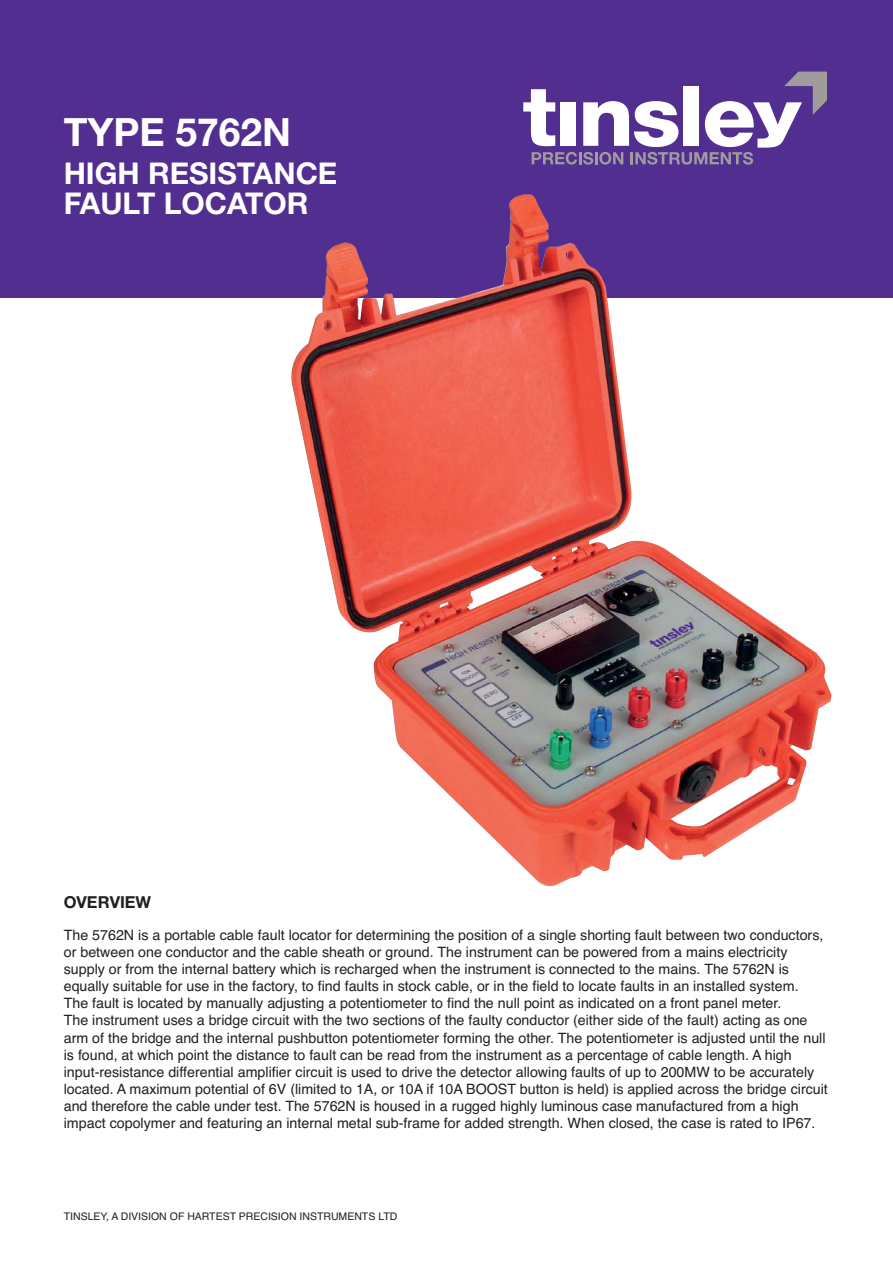
<style>
.page{position:relative;width:893px;height:1263px;background:#fff}
.page>*{position:absolute;margin:0;border:0;box-sizing:border-box;transform-origin:0 0}
.t1{font:700 39px "Helvetica Neue";color:#fff}
.t2{font:700 30px/30px "Helvetica Neue";color:#fff}
.t3{font:700 16.5px "Helvetica Neue";color:#231f20}
.t4{font:14.25px/17.1px "Helvetica";color:#231f20}
.t5{font:10.5px "Helvetica";color:#231f20}
</style>
<div class="page">
<div style="left:0;top:0;width:893px;height:298px;background:#522e91"></div>
<svg style="left:523px;top:72px;width:304px;height:93px"></svg>
<img style="left:291px;top:194px;width:540px;height:693px">
<h1 class="t1" style="left:64px;top:118px;width:229px">TYPE 5762N</h1>
<h2 class="t2" style="left:64px;top:161px;width:275px">HIGH RESISTANCE<br>FAULT LOCATOR</h2>
<p class="t3" style="left:64px;top:897px;width:89px">OVERVIEW</p>
<p class="t4" style="left:64px;top:928px;width:766px">The 5762N is a portable cable fault locator for determining the position of a single shorting fault between two conductors, or between one conductor and the cable sheath or ground. The instrument can be powered from a mains electricity supply or from the internal battery which is recharged when the instrument is connected to the mains. The 5762N is equally suitable for use in the factory, to find faults in stock cable, or in the field to locate faults in an installed system.<br>The fault is located by manually adjusting a potentiometer to find the null point as indicated on a front panel meter.<br>The instrument uses a bridge circuit with the two sections of the faulty conductor (either side of the fault) acting as one arm of the bridge and the internal pushbutton potentiometer forming the other. The potentiometer is adjusted until the null is found, at which point the distance to fault can be read from the instrument as a percentage of cable length. A high input-resistance differential amplifier circuit is used to drive the detector allowing faults of up to 200MW to be accurately located. A maximum potential of 6V (limited to 1A, or 10A if 10A BOOST button is held) is applied across the bridge circuit and therefore the cable under test. The 5762N is housed in a rugged highly luminous case manufactured from a high impact copolymer and featuring an internal metal sub-frame for added strength. When closed, the case is rated to IP67.</p>
<p class="t5" style="left:64px;top:1212px;width:335px">TINSLEY, A DIVISION OF HARTEST PRECISION INSTRUMENTS LTD</p>
</div>
